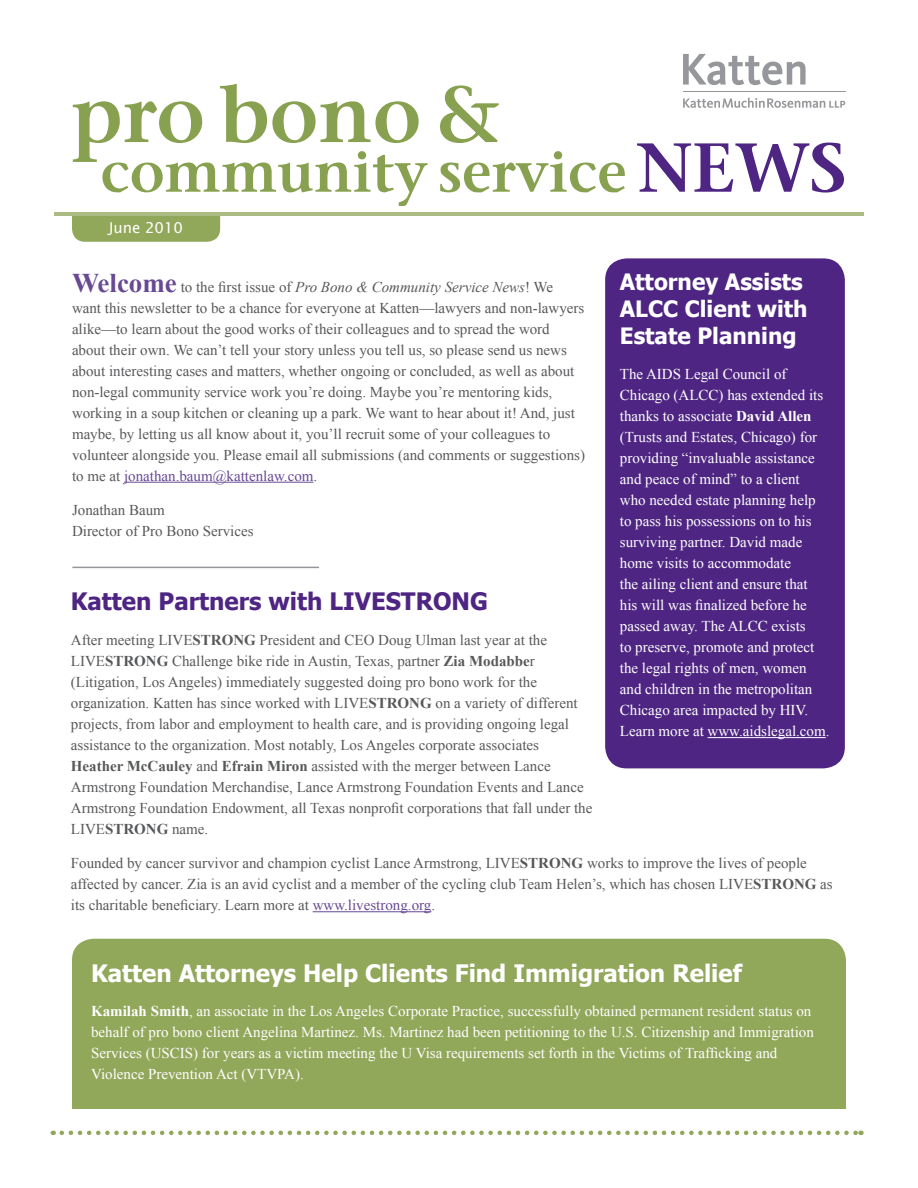
<style>
.page{position:relative;width:918px;height:1188px;background:#fff}
.page>*{position:absolute;margin:0;border:0;box-sizing:border-box;transform-origin:0 0}
.t1{font:600 79.5px "Stone Serif SAIN Sm Bdv 1";color:#88a150}
.t2{font:600 57px "Stone Serif SAIN Sm Bdv 1";letter-spacing:-.005em;color:#88a150}
.Title_Reverse{font:700 24px "Tahoma";color:#fff}
.Title_-_Purple{font:700 24px "Tahoma";color:#4e2582}
.Reverse_Title_-_Purp{font:700 22.5px/27px "Tahoma";color:#fff}
.t3{font:15px/21px "Times New Roman";color:#57585a}
.t4{font:15px/21px "Times New Roman";color:#fff}
.t5{font:15px "Lucida Sans";color:#fff}
.s1{font-size:69px;color:#4e2582}
.s2{font-weight:700;font-size:27px;color:#684994}
.s3{font-style:italic}
.s4{color:#684994}
.s5{font-weight:700}
</style>
<div class="page">
<div style="left:72px;top:973px;width:774px;height:136px;background:#91a75a"></div>
<div style="left:72px;top:939px;width:774px;height:63px;background:#91a75a;border-radius:22px"></div>
<hr style="left:124px;top:482px;width:190px;height:1px;background:#684994">
<hr style="left:313px;top:911px;width:118px;height:1px;background:#684994">
<svg style="left:62px;top:1131px;width:799px;height:4px"></svg>
<div style="left:605px;top:258px;width:240px;height:510px;background:#4e2582;border-radius:22px"></div>
<hr style="left:708px;top:737px;width:118px;height:1px;background:#fff">
<div style="left:72px;top:197px;width:148px;height:45px;background:#91a75a;border-radius:13px"></div>
<div style="left:67px;top:194px;width:187px;height:20px;background:#fff"></div>
<hr style="left:54px;top:213px;width:810px;height:3px;background:#abbc82">
<svg style="left:683px;top:54px;width:123px;height:31px"></svg>
<hr style="left:683px;top:91px;width:162px;height:1px;background:#95979a">
<svg style="left:683px;top:98px;width:162px;height:10px"></svg>
<hr style="left:72px;top:567px;width:247px;height:1px;background:#939598">
<p class="t1" style="left:71px;top:65px;width:430px">pro bono &amp;</p>
<p class="t2" style="left:100px;top:137px;width:748px">community service <span class="s1">NEWS</span></p>
<p class="t5" style="left:109px;top:219px;width:76px">June 2010</p>
<p class="t3" style="left:72px;top:276px;width:514px"><span class="s2">Welcome</span> to the first issue of <span class="s3">Pro Bono &amp; Community Service News</span>! We want this newsletter to be a chance for everyone at Katten—lawyers and non-lawyers alike—to learn about the good works of their colleagues and to spread the word about their own. We can’t tell your story unless you tell us, so please send us news about interesting cases and matters, whether ongoing or concluded, as well as about non-legal community service work you’re doing. Maybe you’re mentoring kids, working in a soup kitchen or cleaning up a park. We want to hear about it! And, just maybe, by letting us all know about it, you’ll recruit some of your colleagues to volunteer alongside you. Please email all submissions (and comments or suggestions) to me at <span class="s4">jonathan.baum@kattenlaw.com</span>.</p>
<p class="t3" style="left:72px;top:499px;width:183px">Jonathan Baum<br>Director of Pro Bono Services</p>
<p class="Title_-_Purple" style="left:71px;top:585px;width:419px">Katten Partners with LIVESTRONG</p>
<p class="t3" style="left:71px;top:629px;width:523px">After meeting LIVE<span class="s5">STRONG</span> President and CEO Doug Ulman last year at the LIVE<span class="s5">STRONG</span> Challenge bike ride in Austin, Texas, partner <span class="s5">Zia Modabbe</span>r (Litigation, Los Angeles) immediately suggested doing pro bono work for the organization. Katten has since worked with LIVE<span class="s5">STRONG</span> on a variety of different projects, from labor and employment to health care, and is providing ongoing legal assistance to the organization. Most notably, Los Angeles corporate associates <span class="s5">Heather McCauley</span> and <span class="s5">Efrain Miron</span> assisted with the merger between Lance Armstrong Foundation Merchandise, Lance Armstrong Foundation Events and Lance Armstrong Foundation Endowment, all Texas nonprofit corporations that fall under the LIVE<span class="s5">STRONG</span> name.</p>
<p class="Reverse_Title_-_Purp" style="left:620px;top:267px;width:189px">Attorney Assists<br>ALCC Client with<br>Estate Planning</p>
<p class="t4" style="left:620px;top:363px;width:211px">The AIDS Legal Council of<br>Chicago (ALCC) has extended its thanks to associate <span class="s5">David Allen </span>(Trusts and Estates, Chicago) for providing “invaluable assistance and peace of mind” to a client<br>who needed estate planning help to pass his possessions on to his surviving partner. David made home visits to accommodate<br>the ailing client and ensure that<br>his will was finalized before he passed away. The ALCC exists<br>to preserve, promote and protect the legal rights of men, women and children in the metropolitan<br>Chicago area impacted by HIV.<br>Learn more at www.aidslegal.com.</p>
<p class="t3" style="left:71px;top:852px;width:763px">Founded by cancer survivor and champion cyclist Lance Armstrong, LIVE<span class="s5">STRONG</span> works to improve the lives of people affected by cancer. Zia is an avid cyclist and a member of the cycling club Team Helen’s, which has chosen LIVE<span class="s5">STRONG</span> as its charitable beneficiary. Learn more at <span class="s4">www.livestrong.org</span>.</p>
<p class="Title_Reverse" style="left:91px;top:956px;width:652px">Katten Attorneys Help Clients Find Immigration Relief</p>
<p class="t4" style="left:91px;top:1000px;width:724px"><span class="s5">Kamilah Smith</span>, an associate in the Los Angeles Corporate Practice, successfully obtained permanent resident status on behalf of pro bono client Angelina Martinez. Ms. Martinez had been petitioning to the U.S. Citizenship and Immigration Services (USCIS) for years as a victim meeting the U Visa requirements set forth in the Victims of Trafficking and Violence Prevention Act (VTVPA).</p>
</div>
